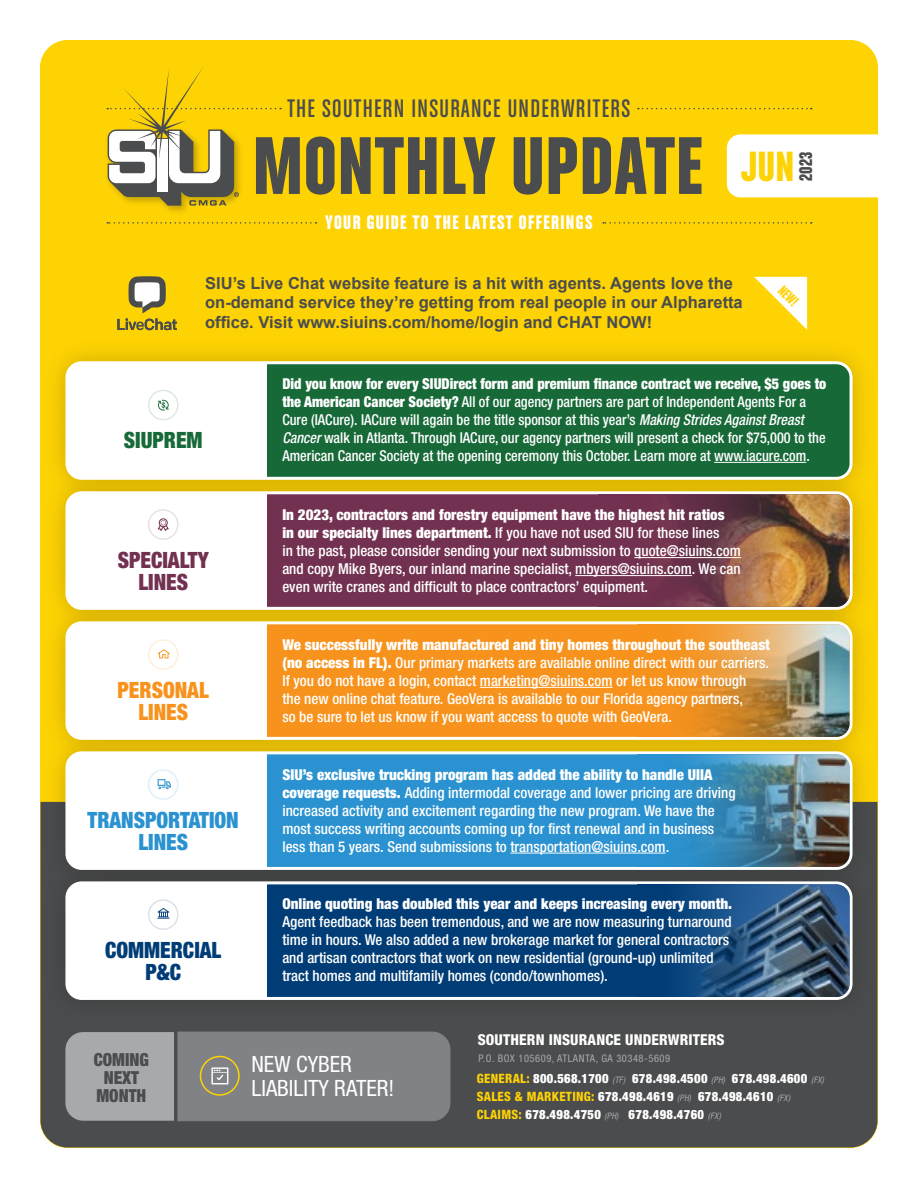
<style>
.page{position:relative;width:918px;height:1188px;background:#fff}
.page>*{position:absolute;margin:0;border:0;box-sizing:border-box;transform-origin:0 0}
.t1{font:87px "Chalet Comprime Hong Kong Sixty";letter-spacing:.015em;color:#4b4c4d}
.t2{font:27px "Chalet Comprime Cologne Sixty";letter-spacing:.05em;color:#4b4c4d}
.t3{font:condensed 22.5px/24px "Helvetica Neue";color:#fff}
.t4{font:900 condensed 22.5px/22.5px "Helvetica Neue";color:#2a92d0;text-align:center;scale:.94 1}
.t5{font:900 condensed 22.5px/22.5px "Helvetica Neue";color:#723150;text-align:center;scale:.94 1}
.t6{font:900 condensed 22.5px/22.5px "Helvetica Neue";color:#f7931d;text-align:center;scale:.94 1}
.t7{font:900 condensed 22.5px/22.5px "Helvetica Neue";color:#003d76;text-align:center;scale:.94 1}
.t8{font:900 condensed 22.5px "Helvetica Neue";color:#176938;scale:.94 1}
.t9{font:21px "Chalet Comprime Hong Kong Sixty";letter-spacing:.065em;color:#fff}
.t10{font:19.5px "Chalet Comprime Hong Kong Sixty";color:#4b4c4d}
.t11{font:900 condensed 18px/18px "Helvetica Neue";color:#4b4c4d;text-align:center;scale:.94 1}
.t12{font:700 16.5px/19.5px "Arial";color:#4b4c4d}
.t13{font:15.6px "Chalet Comprime Hong Kong Sixty";color:#fed304;scale:.89 1}
.t14{font:500 condensed 15px/18px "Helvetica Neue";color:#fff}
.t15{font:500 condensed 15px/18px "Helvetica Neue";color:#fff;scale:.95 1}
.t16{font:900 condensed 15px "Helvetica Neue";color:#fff}
.t17{font:800 condensed 15px "Helvetica Neue";letter-spacing:.01em;color:#fff}
.t18{font:900 condensed 12.9px/17.5px "Helvetica Neue";letter-spacing:.025em;color:#fff}
.t19{font:condensed 10.5px "Helvetica Neue";letter-spacing:.05em;color:#a8a9ad}
.s1{font-size:45px;color:#fed304}
.s2{font-weight:900}
.s3{font-style:italic}
.s4{font-weight:800;color:#fed304}
.s5{font-weight:400;font-style:italic;font-size:9px;color:#a8a9ad}
</style>
<div class="page">
<div style="left:40px;top:40px;width:838px;height:1108px;background:#fed304;border-radius:27px"></div>
<div style="left:40px;top:1032px;width:838px;height:116px;background:#4b4c4d"></div>
<svg style="left:107px;top:67px;width:174px;height:139px"></svg>
<svg style="left:638px;top:108px;width:174px;height:1px"></svg>
<svg style="left:107px;top:222px;width:209px;height:2px"></svg>
<svg style="left:603px;top:222px;width:209px;height:2px"></svg>
<div style="left:727px;top:134px;width:190px;height:63px;background:#fff;border-radius:14px"></div>
<img style="left:40px;top:329px;width:838px;height:703px">
<div style="left:65px;top:361px;width:788px;height:119px;background:#fff;border-radius:16px"></div>
<svg style="left:65px;top:491px;width:788px;height:119px;background:#fefdf8"></svg>
<svg style="left:65px;top:621px;width:788px;height:119px;background:#fefdf8"></svg>
<svg style="left:65px;top:751px;width:788px;height:119px;background:#fcfcf9"></svg>
<div style="left:65px;top:881px;width:788px;height:119px;background:#fff;border-radius:16px"></div>
<div style="left:267px;top:364px;width:583px;height:113px;background:#176938"></div>
<div style="left:267px;top:494px;width:331px;height:113px;background:#723150"></div>
<div style="left:267px;top:624px;width:370px;height:113px;background:#f7931d"></div>
<div style="left:267px;top:754px;width:370px;height:113px;background:#2a92d0"></div>
<div style="left:267px;top:884px;width:370px;height:113px;background:#003d76"></div>
<img style="left:787px;top:494px;width:63px;height:113px">
<svg style="left:598px;top:494px;width:189px;height:113px;background:#7b434b"></svg>
<img style="left:826px;top:624px;width:24px;height:113px">
<img style="left:637px;top:624px;width:189px;height:113px">
<img style="left:826px;top:754px;width:24px;height:113px">
<img style="left:637px;top:754px;width:189px;height:113px">
<img style="left:826px;top:884px;width:24px;height:113px">
<svg style="left:637px;top:884px;width:189px;height:113px;background:#23517c"></svg>
<div style="left:148px;top:639px;width:31px;height:31px;border:2px solid #f7931d;border-radius:50%"></div>
<svg style="left:158px;top:649px;width:12px;height:9px"></svg>
<div style="left:148px;top:390px;width:31px;height:30px;border:2px solid #176938;border-radius:50%"></div>
<svg style="left:158px;top:400px;width:11px;height:11px"></svg>
<div style="left:148px;top:899px;width:31px;height:31px;border:2px solid #003d76;border-radius:50%"></div>
<svg style="left:157px;top:908px;width:13px;height:11px"></svg>
<div style="left:148px;top:769px;width:31px;height:31px;border:2px solid #2a92d0;border-radius:50%"></div>
<svg style="left:158px;top:779px;width:13px;height:10px"></svg>
<div style="left:148px;top:509px;width:31px;height:31px;border:2px solid #723150;border-radius:50%"></div>
<svg style="left:158px;top:518px;width:11px;height:13px"></svg>
<hr style="left:714px;top:462px;width:92px;height:1px;background:#fff">
<hr style="left:634px;top:557px;width:107px;height:1px;background:#fff">
<hr style="left:575px;top:575px;width:117px;height:1px;background:#fff">
<hr style="left:480px;top:687px;width:133px;height:1px;background:#fff">
<hr style="left:510px;top:853px;width:156px;height:1px;background:#fff">
<svg style="left:754px;top:277px;width:53px;height:53px"></svg>
<svg style="left:65px;top:1032px;width:385px;height:89px;background:#8b8c8e"></svg>
<svg style="left:117px;top:276px;width:60px;height:54px"></svg>
<h2 class="t2" style="left:287px;top:93px;width:344px">THE SOUTHERN INSURANCE UNDERWRITERS</h2>
<h1 class="t1" style="left:253px;top:115px;width:542px">MONTHLY UPDATE <span class="s1">JUN</span></h1>
<h3 class="t10" style="left:794px;top:181px;width:31px;rotate:-90deg">2023</h3>
<h3 class="t9" style="left:325px;top:209px;width:269px">YOUR GUIDE TO THE LATEST OFFERINGS</h3>
<p class="t12" style="left:205px;top:274px;width:539px">SIU’s Live Chat website feature is a hit with agents. Agents love the on-demand service they’re getting from real people in our Alpharetta office. Visit www.siuins.com/home/login and CHAT NOW!</p>
<p class="t13" style="left:787px;top:281px;width:26px;rotate:45deg">NEW!</p>
<h3 class="t8" style="left:124px;top:426px;width:85px">SIUPREM</h3>
<h3 class="t5" style="left:118px;top:548px;width:98px">SPECIALTY<br>LINES</h3>
<h3 class="t6" style="left:118px;top:678px;width:99px">PERSONAL<br>LINES</h3>
<h3 class="t4" style="left:88px;top:808px;width:162px">TRANSPORTATION<br>LINES</h3>
<h3 class="t7" style="left:105px;top:938px;width:125px">COMMERCIAL<br>P&amp;C</h3>
<p class="t15" style="left:282px;top:374px;width:574px"><span class="s2">Did you know for every SIUDirect form and premium finance contract we receive, $5 goes to the American Cancer Society?</span> All of our agency partners are part of Independent Agents For a Cure (IACure). IACure will again be the title sponsor at this year’s <span class="s3">Making Strides Against Breast Cancer</span> walk in Atlanta. Through IACure, our agency partners will present a check for $75,000 to the American Cancer Society at the opening ceremony this October. Learn more at www.iacure.com.</p>
<p class="t14" style="left:282px;top:506px;width:460px"><span class="s2">In 2023, contractors and forestry equipment have the highest hit ratios<br>in our specialty lines department.</span> If you have not used SIU for these lines<br>in the past, please consider sending your next submission to quote@siuins.com and copy Mike Byers, our inland marine specialist, mbyers@siuins.com. We can even write cranes and difficult to place contractors’ equipment.</p>
<p class="t14" style="left:282px;top:635px;width:489px"><span class="s2">We successfully write manufactured and tiny homes throughout the southeast (no access in FL).</span> Our primary markets are available online direct with our carriers.<br>If you do not have a login, contact marketing@siuins.com or let us know through<br>the new online chat feature. GeoVera is available to our Florida agency partners,<br>so be sure to let us know if you want access to quote with GeoVera.</p>
<p class="t14" style="left:282px;top:765px;width:455px"><span class="s2">SIU’s exclusive trucking program has added the ability to handle UIIA coverage requests.</span> Adding intermodal coverage and lower pricing are driving increased activity and excitement regarding the new program. We have the most success writing accounts coming up for first renewal and in business less than 5 years. Send submissions to transportation@siuins.com.</p>
<p class="t16" style="left:282px;top:895px;width:451px">Online quoting has doubled this year and keeps increasing every month.</p>
<p class="t14" style="left:282px;top:913px;width:451px">Agent feedback has been tremendous, and we are now measuring turnaround time in hours. We also added a new brokerage market for general contractors and artisan contractors that work on new residential (ground-up) unlimited tract homes and multifamily homes (condo/townhomes).</p>
<p class="t11" style="left:94px;top:1050px;width:60px">COMING<br>NEXT<br>MONTH</p>
<h3 class="t3" style="left:251px;top:1052px;width:144px">NEW CYBER<br>LIABILITY RATER!</h3>
<p class="t17" style="left:478px;top:1030px;width:249px">SOUTHERN INSURANCE UNDERWRITERS</p>
<p class="t19" style="left:478px;top:1052px;width:193px">P.O. BOX 105609, ATLANTA, GA 30348-5609</p>
<p class="t18" style="left:477px;top:1070px;width:349px"><span class="s4">GENERAL:</span> 800.568.1700 <span class="s5">(TF)</span> 678.498.4500 <span class="s5">(PH)</span> 678.498.4600 <span class="s5">(FX)<br></span><span class="s4">SALES &amp; MARKETING:</span> 678.498.4619 <span class="s5">(PH)</span> 678.498.4610 <span class="s5">(FX)<br></span><span class="s4">CLAIMS:</span> 678.498.4750 <span class="s5">(PH)</span> 678.498.4760 <span class="s5">(FX)</span></p>
</div>
